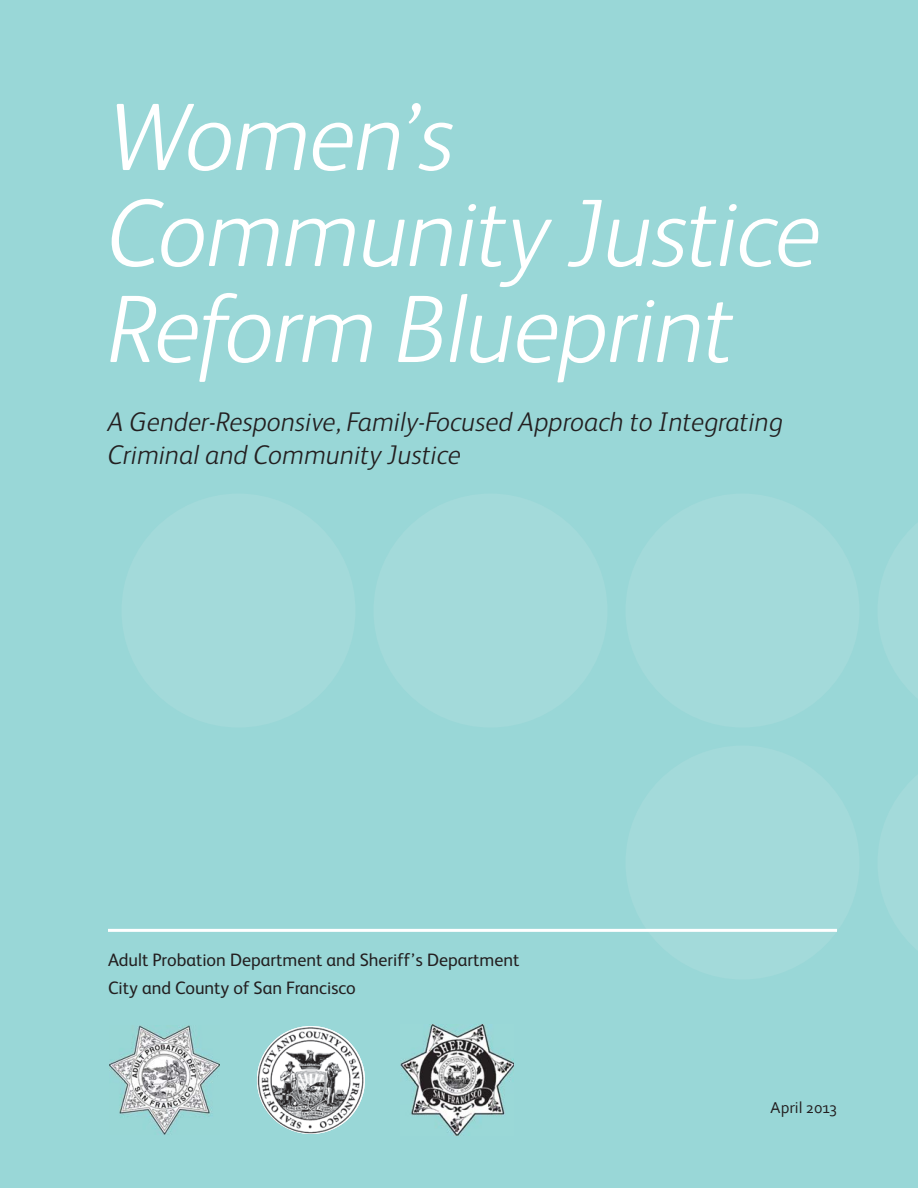
<style>
.page{position:relative;width:918px;height:1188px;background:#99d7d7}
.page>*{position:absolute;margin:0;border:0;box-sizing:border-box;transform-origin:0 0}
.t1{font:italic 300 96px/96px "FS Albert";letter-spacing:-.015em;color:#fff}
.t2{font:italic 300 27px/33px "FS Albert";color:#231f20}
.t3{font:18px/28.5px "FS Albert";color:#231f20}
.t4{font:16.5px "Corbel";color:#231f20}
</style>
<div class="page">
<div style="left:122px;top:494px;width:234px;height:234px;background:#a3dada;border-radius:50%"></div>
<div style="left:374px;top:494px;width:234px;height:234px;background:#a3dada;border-radius:50%"></div>
<div style="left:626px;top:746px;width:234px;height:234px;background:#a3dada;border-radius:50%"></div>
<div style="left:626px;top:494px;width:234px;height:234px;background:#a3dada;border-radius:50%"></div>
<img style="left:257px;top:1026px;width:108px;height:108px;border-radius:50%">
<img style="left:109px;top:1026px;width:111px;height:108px">
<img style="left:401px;top:1025px;width:113px;height:110px">
<hr style="left:108px;top:929px;width:729px;height:3px;background:#fff">
<h1 class="t1" style="left:108px;top:99px;width:714px">Women’s<br>Community Justice<br>Reform Blueprint</h1>
<p class="t2" style="left:108px;top:408px;width:676px">A Gender-Responsive, Family-Focused Approach to Integrating<br>Criminal and Community Justice</p>
<p class="t3" style="left:108px;top:945px;width:413px">Adult Probation Department and Sheriff’s Department<br>City and County of San Francisco</p>
<p class="t4" style="left:770px;top:1097px;width:68px">April 2013</p>
</div>
